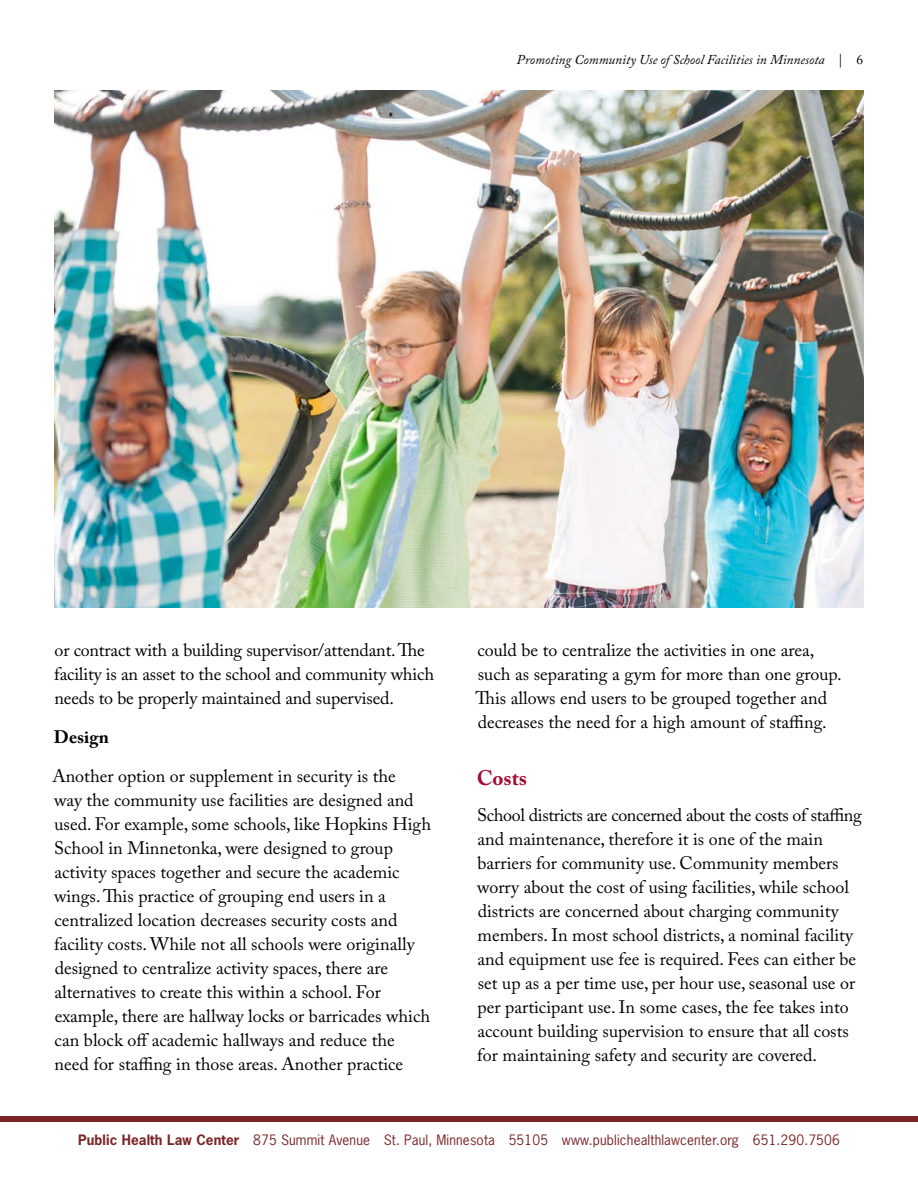
<style>
.page{position:relative;width:918px;height:1188px;background:#fff}
.page>*{position:absolute;margin:0;border:0;box-sizing:border-box;transform-origin:0 0}
.t1{font:700 21px "Adobe Caslon Pro";color:#a30c33}
.t2{font:18px/24px "Adobe Caslon Pro";color:#000}
.t3{font:700 18px "Adobe Caslon Pro";color:#000}
.t4{font:13.5px "News Gothic Std";letter-spacing:.01em;color:#7c2527}
.t5{font:italic 13.5px "Adobe Caslon Pro";color:#000}
.s1{font-style:normal}
.s2{font-weight:700}
</style>
<div class="page">
<div style="left:0;top:1116px;width:918px;height:6px;background:#7c2527"></div>
<img style="left:54px;top:90px;width:810px;height:517px">
<p class="t5" style="left:517px;top:52px;width:348px">Promoting Community Use of School Facilities in Minnesota <span class="s1">| 6</span></p>
<p class="t2" style="left:54px;top:638px;width:381px">or contract with a building supervisor/attendant. The facility is an asset to the school and community which needs to be properly maintained and supervised.</p>
<p class="t3" style="left:54px;top:727px;width:57px">Design</p>
<p class="t2" style="left:52px;top:764px;width:380px">Another option or supplement in security is the<br>way the community use facilities are designed and used. For example, some schools, like Hopkins High School in Minnetonka, were designed to group activity spaces together and secure the academic wings. This practice of grouping end users in a centralized location decreases security costs and facility costs. While not all schools were originally designed to centralize activity spaces, there are alternatives to create this within a school. For example, there are hallway locks or barricades which can block off academic hallways and reduce the need for staffing in those areas. Another practice</p>
<p class="t2" style="left:476px;top:638px;width:368px">could be to centralize the activities in one area, such as separating a gym for more than one group.<br>This allows end users to be grouped together and decreases the need for a high amount of staffing.</p>
<p class="t1" style="left:477px;top:766px;width:52px">Costs</p>
<p class="t2" style="left:477px;top:803px;width:386px">School districts are concerned about the costs of staffing and maintenance, therefore it is one of the main barriers for community use. Community members worry about the cost of using facilities, while school districts are concerned about charging community members. In most school districts, a nominal facility and equipment use fee is required. Fees can either be set up as a per time use, per hour use, seasonal use or per participant use. In some cases, the fee takes into account building supervision to ensure that all costs for maintaining safety and security are covered.</p>
<p class="t4" style="left:78px;top:1131px;width:763px"><span class="s2">Public Health Law Center</span> 875 Summit Avenue St. Paul, Minnesota 55105 www.publichealthlawcenter.org 651.290.7506</p>
</div>
